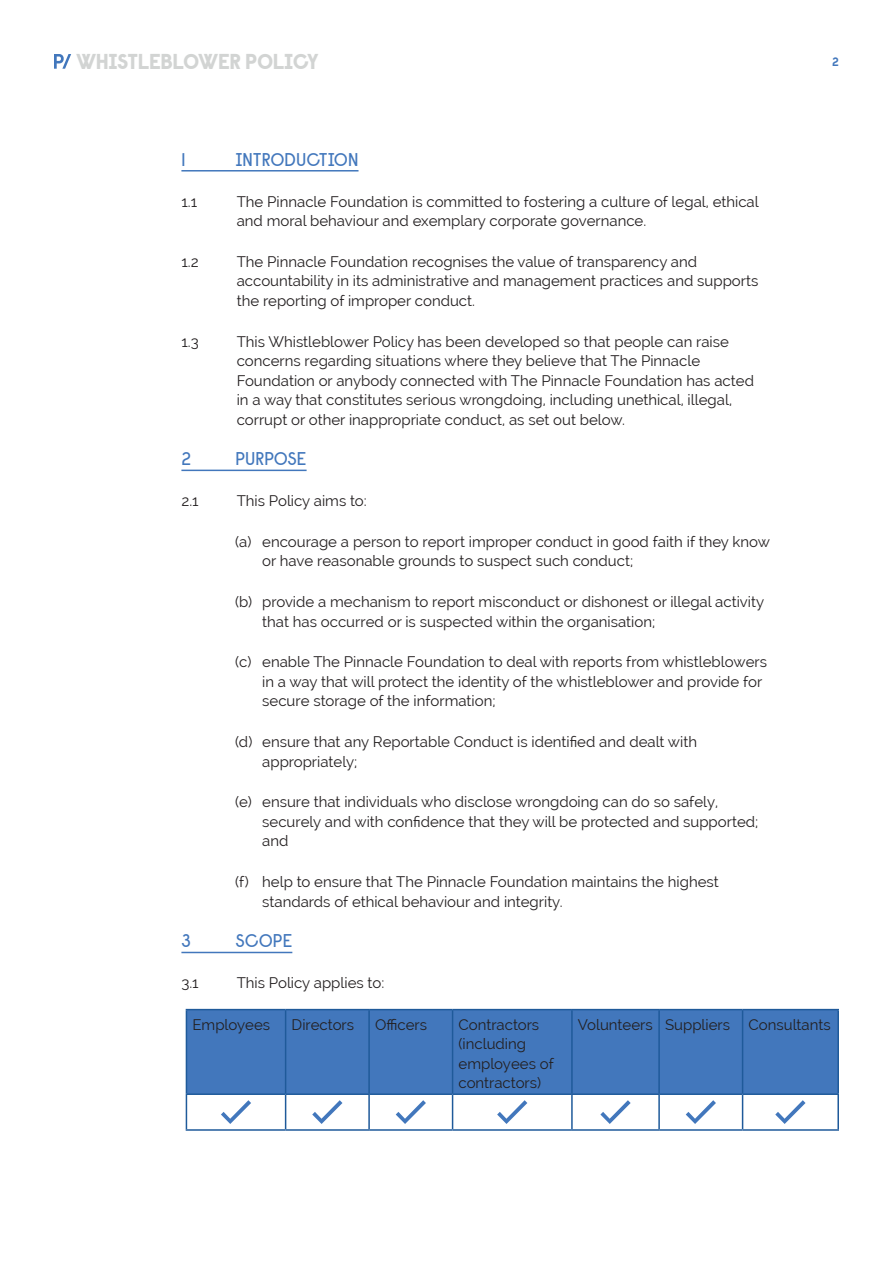
<style>
.page{position:relative;width:893px;height:1263px;background:#fff}
.page>*{position:absolute;margin:0;border:0;box-sizing:border-box;transform-origin:0 0}
.t1{font:800 21px "Raisonne Pro";letter-spacing:-.02em;color:#d2d4d3}
.t2{font:18px "Raisonne Pro";color:#4277bc}
.t3{font:15px/19.5px "Raleway";color:#231f20}
.t4{font:700 12px "Raisonne Pro";color:#4277bc}
</style>
<div class="page">
<svg style="left:54px;top:54px;width:17px;height:15px"></svg>
<hr style="left:181px;top:170px;width:178px;height:2px;background:#4277bc">
<hr style="left:181px;top:470px;width:126px;height:1px;background:#4277bc">
<hr style="left:181px;top:952px;width:111px;height:1px;background:#4277bc">
<div style="left:187px;top:1010px;width:650px;height:83px;background:#4277bc"></div>
<hr style="left:186px;top:1009px;width:100px;height:1px;background:#1f5a9a">
<hr style="left:186px;top:1010px;width:1px;height:83px;background:#1f5a9a">
<hr style="left:286px;top:1009px;width:83px;height:1px;background:#1f5a9a">
<hr style="left:285px;top:1010px;width:1px;height:83px;background:#1f5a9a">
<hr style="left:369px;top:1009px;width:84px;height:1px;background:#1f5a9a">
<hr style="left:368px;top:1010px;width:2px;height:83px;background:#1f5a9a">
<hr style="left:453px;top:1009px;width:119px;height:1px;background:#1f5a9a">
<hr style="left:452px;top:1010px;width:1px;height:83px;background:#1f5a9a">
<hr style="left:572px;top:1009px;width:87px;height:1px;background:#1f5a9a">
<hr style="left:571px;top:1010px;width:2px;height:83px;background:#1f5a9a">
<hr style="left:659px;top:1009px;width:84px;height:1px;background:#1f5a9a">
<hr style="left:658px;top:1010px;width:2px;height:83px;background:#1f5a9a">
<hr style="left:743px;top:1009px;width:96px;height:1px;background:#1f5a9a">
<hr style="left:742px;top:1010px;width:1px;height:83px;background:#1f5a9a">
<hr style="left:837px;top:1010px;width:2px;height:83px;background:#1f5a9a">
<hr style="left:186px;top:1093px;width:100px;height:2px;background:#1f5a9a">
<hr style="left:286px;top:1093px;width:83px;height:2px;background:#1f5a9a">
<hr style="left:369px;top:1093px;width:84px;height:2px;background:#1f5a9a">
<hr style="left:453px;top:1093px;width:119px;height:2px;background:#1f5a9a">
<hr style="left:572px;top:1093px;width:87px;height:2px;background:#1f5a9a">
<hr style="left:659px;top:1093px;width:84px;height:2px;background:#1f5a9a">
<hr style="left:743px;top:1093px;width:96px;height:2px;background:#1f5a9a">
<hr style="left:186px;top:1095px;width:1px;height:34px;background:#1f5a9a">
<hr style="left:285px;top:1095px;width:1px;height:34px;background:#1f5a9a">
<hr style="left:368px;top:1095px;width:2px;height:34px;background:#1f5a9a">
<hr style="left:452px;top:1095px;width:1px;height:34px;background:#1f5a9a">
<hr style="left:571px;top:1095px;width:2px;height:34px;background:#1f5a9a">
<hr style="left:658px;top:1095px;width:2px;height:34px;background:#1f5a9a">
<hr style="left:742px;top:1095px;width:1px;height:34px;background:#1f5a9a">
<hr style="left:837px;top:1095px;width:2px;height:34px;background:#1f5a9a">
<hr style="left:186px;top:1129px;width:100px;height:2px;background:#1f5a9a">
<hr style="left:286px;top:1129px;width:83px;height:2px;background:#1f5a9a">
<hr style="left:369px;top:1129px;width:84px;height:2px;background:#1f5a9a">
<hr style="left:453px;top:1129px;width:119px;height:2px;background:#1f5a9a">
<hr style="left:572px;top:1129px;width:87px;height:2px;background:#1f5a9a">
<hr style="left:659px;top:1129px;width:84px;height:2px;background:#1f5a9a">
<hr style="left:743px;top:1129px;width:96px;height:2px;background:#1f5a9a">
<svg style="left:221px;top:1100px;width:30px;height:24px"></svg>
<svg style="left:312px;top:1100px;width:30px;height:24px"></svg>
<svg style="left:396px;top:1100px;width:30px;height:24px"></svg>
<svg style="left:497px;top:1100px;width:30px;height:24px"></svg>
<svg style="left:600px;top:1100px;width:31px;height:24px"></svg>
<svg style="left:686px;top:1100px;width:30px;height:24px"></svg>
<svg style="left:775px;top:1100px;width:30px;height:24px"></svg>
<h1 class="t1" style="left:76px;top:49px;width:244px">WHISTLEBLOWER POLICY</h1>
<p class="t4" style="left:832px;top:55px;width:8px">2</p>
<p class="t2" style="left:181px;top:153px;width:6px">1</p>
<p class="t2" style="left:235px;top:153px;width:125px">INTRODUCTION</p>
<p class="t3" style="left:181px;top:193px;width:17px">1.1</p>
<p class="t3" style="left:237px;top:193px;width:524px">The Pinnacle Foundation is committed to fostering a culture of legal, ethical and moral behaviour and exemplary corporate governance.</p>
<p class="t3" style="left:181px;top:253px;width:19px">1.2</p>
<p class="t3" style="left:237px;top:253px;width:523px">The Pinnacle Foundation recognises the value of transparency and accountability in its administrative and management practices and supports the reporting of improper conduct.</p>
<p class="t3" style="left:181px;top:333px;width:19px">1.3</p>
<p class="t3" style="left:237px;top:333px;width:519px">This Whistleblower Policy has been developed so that people can raise concerns regarding situations where they believe that The Pinnacle Foundation or anybody connected with The Pinnacle Foundation has acted in a way that constitutes serious wrongdoing, including unethical, illegal, corrupt or other inappropriate conduct, as set out below.</p>
<p class="t2" style="left:181px;top:452px;width:11px">2</p>
<p class="t2" style="left:235px;top:452px;width:73px">PURPOSE</p>
<p class="t3" style="left:181px;top:492px;width:19px">2.1</p>
<p class="t3" style="left:237px;top:492px;width:132px">This Policy aims to:</p>
<p class="t3" style="left:262px;top:533px;width:509px;text-indent:-27px">(a) encourage a person to report improper conduct in good faith if they know or have reasonable grounds to suspect such conduct;</p>
<p class="t3" style="left:262px;top:593px;width:503px;text-indent:-27px">(b) provide a mechanism to report misconduct or dishonest or illegal activity that has occurred or is suspected within the organisation;</p>
<p class="t3" style="left:262px;top:654px;width:506px;text-indent:-27px">(c) enable The Pinnacle Foundation to deal with reports from whistleblowers in a way that will protect the identity of the whistleblower and provide for secure storage of the information;</p>
<p class="t3" style="left:262px;top:733px;width:436px;text-indent:-27px">(d) ensure that any Reportable Conduct is identified and dealt with appropriately;</p>
<p class="t3" style="left:262px;top:794px;width:498px;text-indent:-27px">(e) ensure that individuals who disclose wrongdoing can do so safely, securely and with confidence that they will be protected and supported; and</p>
<p class="t3" style="left:262px;top:873px;width:458px;text-indent:-27px">(f) help to ensure that The Pinnacle Foundation maintains the highest standards of ethical behaviour and integrity.</p>
<p class="t2" style="left:181px;top:935px;width:11px">3</p>
<p class="t2" style="left:235px;top:935px;width:58px">SCOPE</p>
<p class="t3" style="left:181px;top:975px;width:19px">3.1</p>
<p class="t3" style="left:237px;top:975px;width:149px">This Policy applies to:</p>
<p class="t3" style="left:192px;top:1016px;width:79px">Employees</p>
<p class="t3" style="left:292px;top:1016px;width:64px">Directors</p>
<p class="t3" style="left:375px;top:1015px;width:53px">Officers</p>
<p class="t3" style="left:459px;top:1016px;width:97px">Contractors (including employees of contractors)</p>
<p class="t3" style="left:578px;top:1016px;width:254px">Volunteers Suppliers Consultants</p>
</div>
